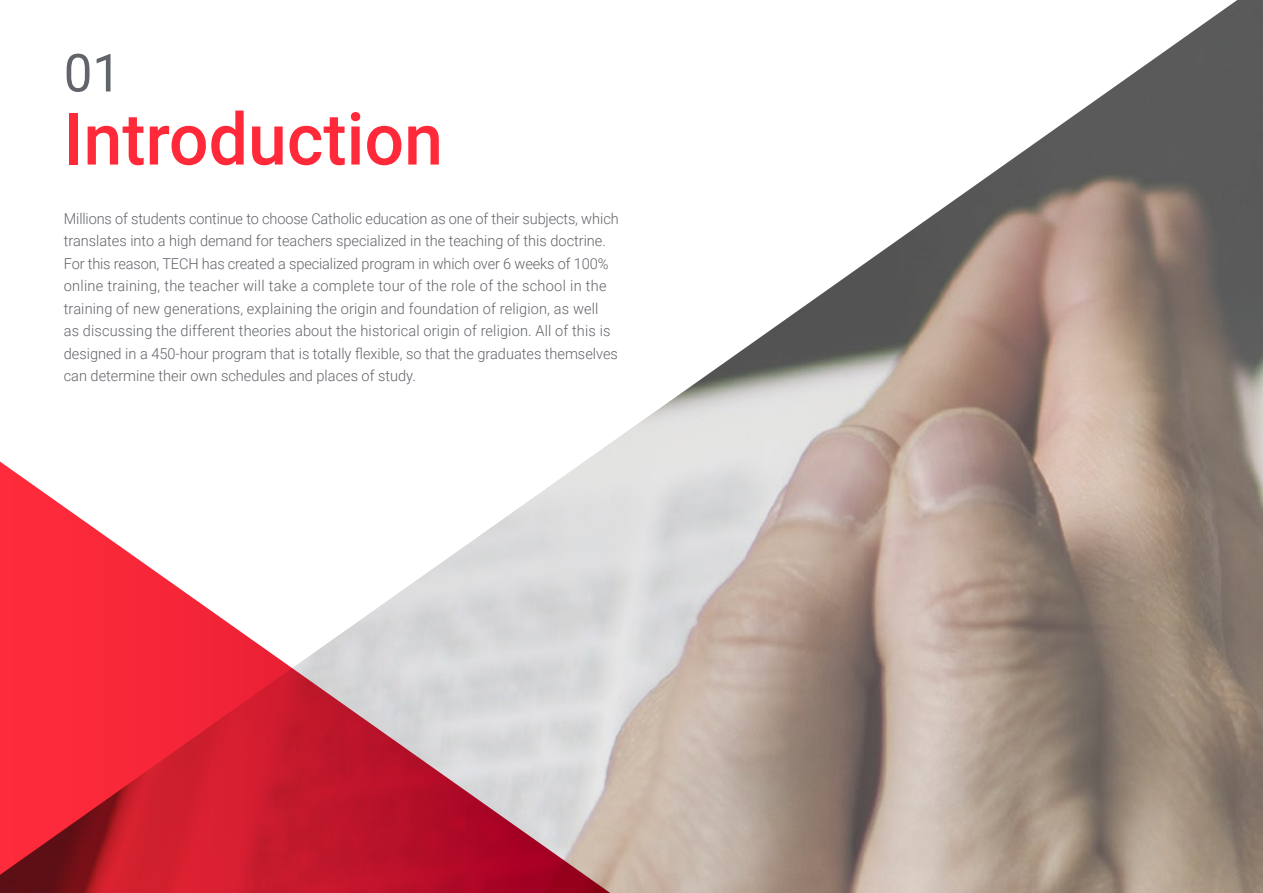
<style>
.page{position:relative;width:1263px;height:893px;background:#fff}
.page>*{position:absolute;margin:0;border:0;box-sizing:border-box;transform-origin:0 0}
.t1{font:500 72px "Roboto";color:#ff293a}
.t2{font:52.5px "Roboto";color:#61646a}
.t3{font:300 15px/22.5px "Roboto";color:#61646a}
</style>
<div class="page">
<img style="left:607px;top:0;width:656px;height:893px">
<svg style="left:0;top:446px;width:640px;height:447px"></svg>
<h2 class="t2" style="left:64px;top:36px;width:59px">01</h2>
<h1 class="t1" style="left:64px;top:89px;width:381px">Introduction</h1>
<p class="t3" style="left:64px;top:207px;width:557px">Millions of students continue to choose Catholic education as one of their subjects, which translates into a high demand for teachers specialized in the teaching of this doctrine.<br>For this reason, TECH has created a specialized program in which over 6 weeks of 100% online training, the teacher will take a complete tour of the role of the school in the training of new generations, explaining the origin and foundation of religion, as well<br>as discussing the different theories about the historical origin of religion. All of this is designed in a 450-hour program that is totally flexible, so that the graduates themselves can determine their own schedules and places of study.</p>
</div>
